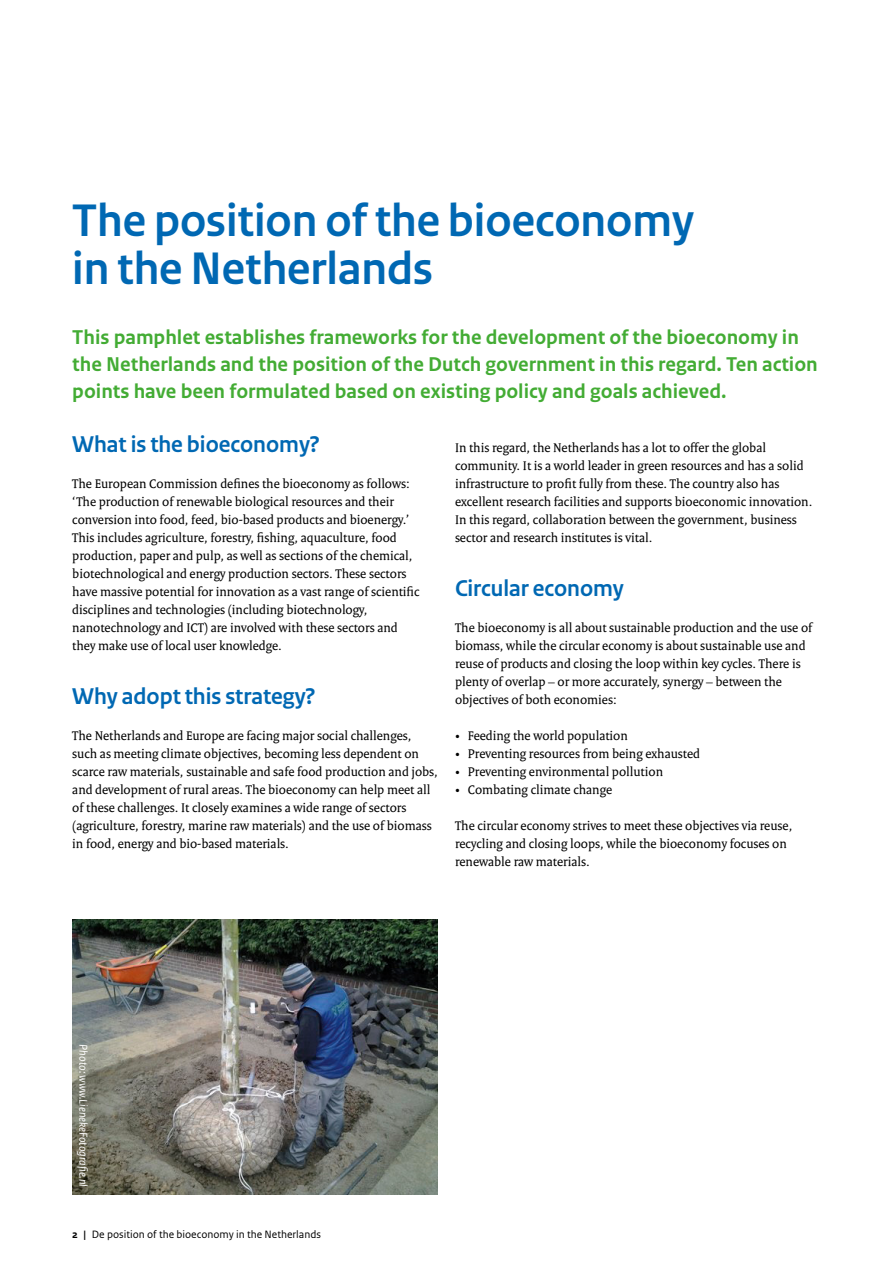
<style>
.page{position:relative;width:893px;height:1263px;background:#fff}
.page>*{position:absolute;margin:0;border:0;box-sizing:border-box;transform-origin:0 0}
._03_RO_Kop{font:700 48px/48px "Rijksoverheid Sans Heading";color:#0068b3}
._04_RO_Paragraafkop{font:700 24px "Rijksoverheid Sans Heading";color:#0068b3}
._09_RO_Inleiding{font:700 21px/27px "Rijksoverheid Sans Text";color:#43ac34}
._10_RO_Broodtekst_Se{font:13.5px/18px "Rijksoverheid Serif";color:#000}
._13_RO_Fotobijschrif{font:italic 12px "Rijksoverheid Sans Text";color:#fff}
.t1{font:11.25px "Rijksoverheid Sans Text";color:#000}
.s1{font-weight:700}
</style>
<div class="page">
<img style="left:72px;top:920px;width:366px;height:274px">
<p class="_03_RO_Kop" style="left:72px;top:197px;width:623px">The position of the bioeconomy in the Netherlands</p>
<p class="_09_RO_Inleiding" style="left:72px;top:324px;width:747px">This pamphlet establishes frameworks for the development of the bioeconomy in the Netherlands and the position of the Dutch government in this regard. Ten action points have been formulated based on existing policy and goals achieved.</p>
<p class="_04_RO_Paragraafkop" style="left:72px;top:431px;width:249px">What is the bioeconomy?</p>
<p class="_10_RO_Broodtekst_Se" style="left:72px;top:474px;width:349px">The European Commission defines the bioeconomy as follows: ‘The production of renewable biological resources and their conversion into food, feed, bio-based products and bioenergy.’ This includes agriculture, forestry, fishing, aquaculture, food production, paper and pulp, as well as sections of the chemical, biotechnological and energy production sectors. These sectors have massive potential for innovation as a vast range of scientific disciplines and technologies (including biotechnology, nanotechnology and ICT) are involved with these sectors and they make use of local user knowledge.</p>
<p class="_04_RO_Paragraafkop" style="left:72px;top:683px;width:245px">Why adopt this strategy?</p>
<p class="_10_RO_Broodtekst_Se" style="left:72px;top:726px;width:367px">The Netherlands and Europe are facing major social challenges, such as meeting climate objectives, becoming less dependent on scarce raw materials, sustainable and safe food production and jobs, and development of rural areas. The bioeconomy can help meet all of these challenges. It closely examines a wide range of sectors (agriculture, forestry, marine raw materials) and the use of biomass in food, energy and bio-based materials.</p>
<p class="_10_RO_Broodtekst_Se" style="left:455px;top:438px;width:359px">In this regard, the Netherlands has a lot to offer the global community. It is a world leader in green resources and has a solid infrastructure to profit fully from these. The country also has excellent research facilities and supports bioeconomic innovation.<br>In this regard, collaboration between the government, business sector and research institutes is vital.</p>
<p class="_04_RO_Paragraafkop" style="left:455px;top:575px;width:170px">Circular economy</p>
<p class="_10_RO_Broodtekst_Se" style="left:455px;top:618px;width:359px">The bioeconomy is all about sustainable production and the use of biomass, while the circular economy is about sustainable use and reuse of products and closing the loop within key cycles. There is plenty of overlap – or more accurately, synergy – between the objectives of both economies:</p>
<p class="_10_RO_Broodtekst_Se" style="left:455px;top:726px;width:174px">• Feeding the world population</p>
<p class="_10_RO_Broodtekst_Se" style="left:455px;top:744px;width:247px">• Preventing resources from being exhausted</p>
<p class="_10_RO_Broodtekst_Se" style="left:455px;top:762px;width:210px">• Preventing environmental pollution</p>
<p class="_10_RO_Broodtekst_Se" style="left:455px;top:780px;width:159px">• Combating climate change</p>
<p class="_10_RO_Broodtekst_Se" style="left:455px;top:816px;width:339px">The circular economy strives to meet these objectives via reuse, recycling and closing loops, while the bioeconomy focuses on renewable raw materials.</p>
<p class="_13_RO_Fotobijschrif" style="left:90px;top:1044px;width:144px;rotate:90deg">Photo: www.LienekeFotografie.nl</p>
<p class="t1" style="left:72px;top:1228px;width:250px"><span class="s1">2 |</span> De position of the bioeconomy in the Netherlands</p>
</div>
